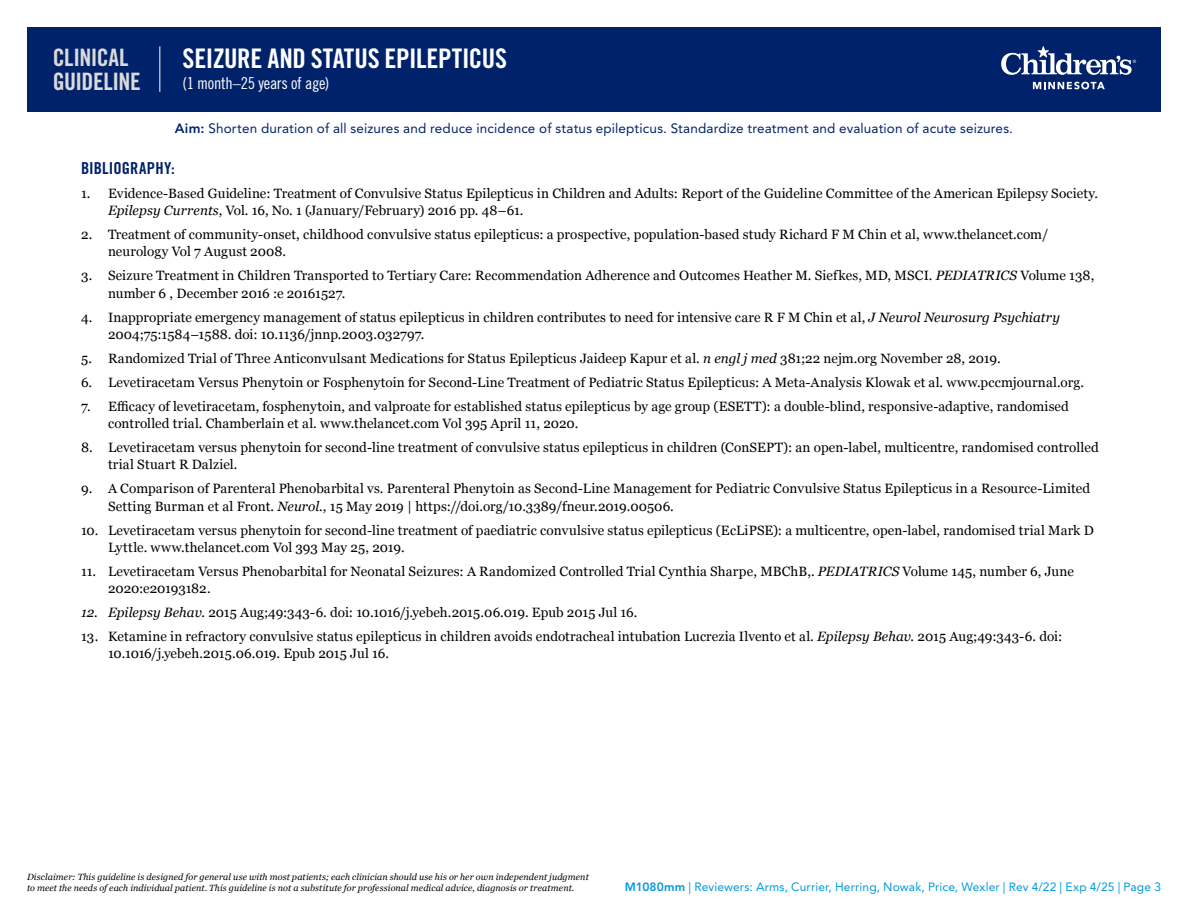
<style>
.page{position:relative;width:1188px;height:918px;background:#fff}
.page>*{position:absolute;margin:0;border:0;box-sizing:border-box;transform-origin:0 0}
.t1{font:27px "Trade Gothic LT Std Bd Cn 20";letter-spacing:-.01em;color:#fff}
.t2{font:24px/24px "Trade Gothic LT Std Bd Cn 20";letter-spacing:-.02em;color:#dadada}
.t3{font:16.5px "Trade Gothic LT Pro Cn 18";letter-spacing:-.02em;color:#fff}
.Dash_paragraph{font:16.5px "Trade Gothic LT Std Bd Cn 20";letter-spacing:.01em;color:#00226a}
.t4{font:13.5px/17.2px "Georgia";letter-spacing:.005em;color:#000}
.t5{font:13.5px "Avenir LT Std";letter-spacing:.01em;color:#00226a}
.t6{font:12px "Avenir LT Std";letter-spacing:.01em;color:#009ade}
.t7{font:italic 9px/10.8px "Georgia";letter-spacing:.01em;color:#000}
.s1{font-weight:800}
.s2{font-style:italic}
</style>
<div class="page">
<div style="left:27px;top:27px;width:1134px;height:84px;background:#00226a"></div>
<hr style="left:160px;top:46px;width:1px;height:46px;background:#fff">
<svg style="left:1033px;top:82px;width:72px;height:7px"></svg>
<svg style="left:1001px;top:46px;width:135px;height:29px"></svg>
<h2 class="t2" style="left:53px;top:45px;width:90px">CLINICAL<br>GUIDELINE</h2>
<h1 class="t1" style="left:183px;top:42px;width:326px">SEIZURE AND STATUS EPILEPTICUS</h1>
<p class="t3" style="left:183px;top:74px;width:148px">(1 month–25 years of age)</p>
<p class="t5" style="left:175px;top:120px;width:840px"><span class="s1">Aim:</span> Shorten duration of all seizures and reduce incidence of status epilepticus. Standardize treatment and evaluation of acute seizures.</p>
<p class="Dash_paragraph" style="left:81px;top:158px;width:95px">BIBLIOGRAPHY:</p>
<p class="t4" style="left:108px;top:184px;width:992px;text-indent:-27px">1. Evidence-Based Guideline: Treatment of Convulsive Status Epilepticus in Children and Adults: Report of the Guideline Committee of the American Epilepsy Society.<br><span class="s2">Epilepsy Currents</span>, Vol. 16, No. 1 (January/February) 2016 pp. 48–61.</p>
<p class="t4" style="left:108px;top:225px;width:942px;text-indent:-27px">2. Treatment of community-onset, childhood convulsive status epilepticus: a prospective, population-based study Richard F M Chin et al, www.thelancet.com/ neurology Vol 7 August 2008.</p>
<p class="t4" style="left:108px;top:267px;width:988px;text-indent:-27px">3. Seizure Treatment in Children Transported to Tertiary Care: Recommendation Adherence and Outcomes Heather M. Siefkes, MD, MSCI. <span class="s2">PEDIATRICS</span> Volume 138, number 6 , December 2016 :e 20161527.</p>
<p class="t4" style="left:108px;top:308px;width:954px;text-indent:-27px">4. Inappropriate emergency management of status epilepticus in children contributes to need for intensive care R F M Chin et al, <span class="s2">J Neurol Neurosurg Psychiatry<br></span>2004;75:1584–1588. doi: 10.1136/jnnp.2003.032797.</p>
<p class="t4" style="left:81px;top:349px;width:921px">5. Randomized Trial of Three Anticonvulsant Medications for Status Epilepticus Jaideep Kapur et al. <span class="s2">n engl j med</span> 381;22 nejm.org November 28, 2019.</p>
<p class="t4" style="left:81px;top:373px;width:1005px">6. Levetiracetam Versus Phenytoin or Fosphenytoin for Second-Line Treatment of Pediatric Status Epilepticus: A Meta-Analysis Klowak et al. www.pccmjournal.org.</p>
<p class="t4" style="left:108px;top:397px;width:963px;text-indent:-27px">7. Efficacy of levetiracetam, fosphenytoin, and valproate for established status epilepticus by age group (ESETT): a double-blind, responsive-adaptive, randomised controlled trial. Chamberlain et al. www.thelancet.com Vol 395 April 11, 2020.</p>
<p class="t4" style="left:108px;top:438px;width:992px;text-indent:-27px">8. Levetiracetam versus phenytoin for second-line treatment of convulsive status epilepticus in children (ConSEPT): an open-label, multicentre, randomised controlled trial Stuart R Dalziel.</p>
<p class="t4" style="left:108px;top:480px;width:984px;text-indent:-27px">9. A Comparison of Parenteral Phenobarbital vs. Parenteral Phenytoin as Second-Line Management for Pediatric Convulsive Status Epilepticus in a Resource-Limited<br>Setting Burman et al Front. <span class="s2">Neurol.</span>, 15 May 2019 | https://doi.org/10.3389/fneur.2019.00506.</p>
<p class="t4" style="left:108px;top:521px;width:987px;text-indent:-27px">10. Levetiracetam versus phenytoin for second-line treatment of paediatric convulsive status epilepticus (EcLiPSE): a multicentre, open-label, randomised trial Mark D<br>Lyttle. www.thelancet.com Vol 393 May 25, 2019.</p>
<p class="t4" style="left:108px;top:562px;width:967px;text-indent:-27px">11. Levetiracetam Versus Phenobarbital for Neonatal Seizures: A Randomized Controlled Trial Cynthia Sharpe, MBChB,. <span class="s2">PEDIATRICS</span> Volume 145, number 6, June<br>2020:e20193182.</p>
<p class="t4" style="left:81px;top:603px;width:558px"><span class="s2">12. Epilepsy Behav.</span> 2015 Aug;49:343-6. doi: 10.1016/j.yebeh.2015.06.019. Epub 2015 Jul 16.</p>
<p class="t4" style="left:108px;top:627px;width:956px;text-indent:-27px">13. Ketamine in refractory convulsive status epilepticus in children avoids endotracheal intubation Lucrezia Ilvento et al. <span class="s2">Epilepsy Behav.</span> 2015 Aug;49:343-6. doi:<br>10.1016/j.yebeh.2015.06.019. Epub 2015 Jul 16.</p>
<p class="t7" style="left:27px;top:871px;width:563px">Disclaimer: This guideline is designed for general use with most patients; each clinician should use his or her own independent judgment to meet the needs of each individual patient. This guideline is not a substitute for professional medical advice, diagnosis or treatment.</p>
<p class="t6" style="left:625px;top:880px;width:538px"><span class="s1">M1080mm</span> | Reviewers: Arms, Currier, Herring, Nowak, Price, Wexler | Rev 4/22 | Exp 4/25 | Page 3</p>
</div>
